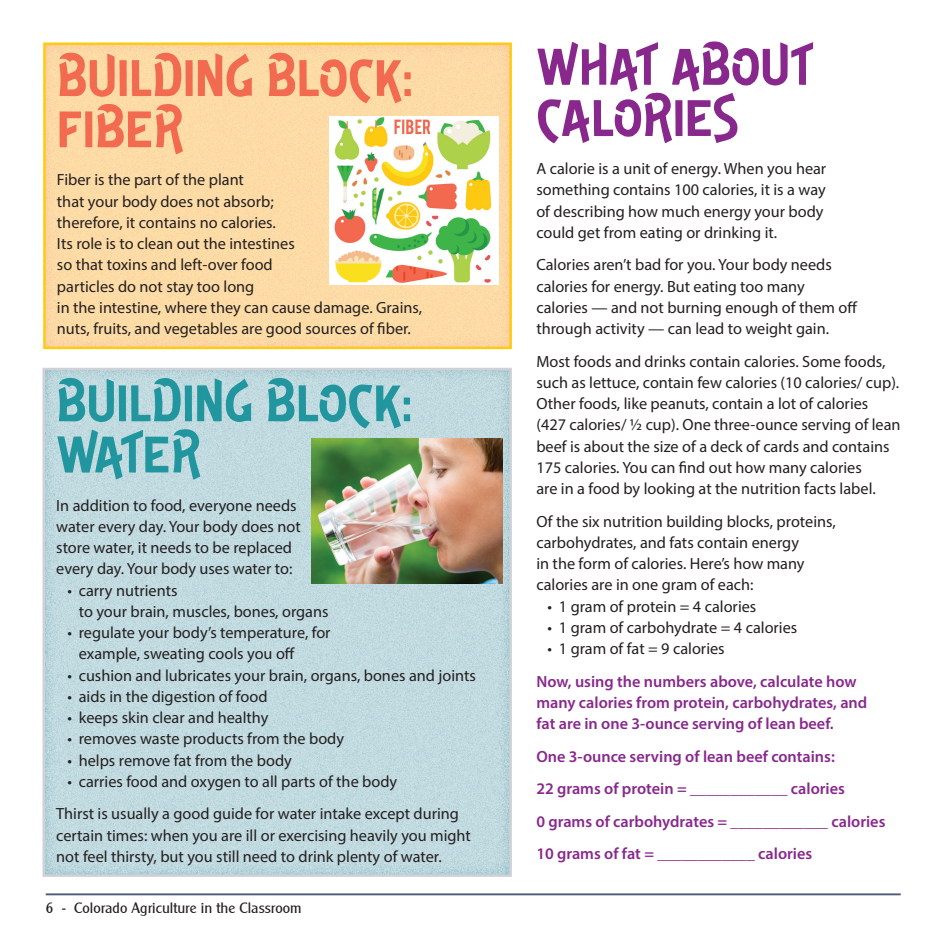
<style>
.page{position:relative;width:945px;height:945px;background:#fff}
.page>*{position:absolute;margin:0;border:0;box-sizing:border-box;transform-origin:0 0}
.Body_copy-CFA{font:51.25px/51.2px "De Little Chromatic";color:#21969f}
.Body_copy-CFA-2{font:51.25px/51.2px "De Little Chromatic";color:#f26a4f}
.Body_copy-CFA-3{font:51.25px/51.2px "De Little Chromatic";color:#88288d}
.Body_copy-CFA-4{font:16.25px/21.2px "Myriad Pro";color:#231f20}
.t1{font:600 16.25px/21.2px "Myriad Pro";color:#88288d}
.t2{font:15px "Clearly Gothic";color:#231f20}
</style>
<div class="page">
<hr style="left:46px;top:893px;width:855px;height:2px;background:#4b5973">
<svg style="left:42px;top:367px;width:470px;height:510px;background:#c0d9de"></svg>
<svg style="left:43px;top:42px;width:469px;height:308px;background:#fcdaa0"></svg>
<img style="left:329px;top:116px;width:169px;height:169px">
<img style="left:311px;top:439px;width:192px;height:144px">
<p class="Body_copy-CFA-2" style="left:57px;top:52px;width:358px">BUILDING BLOCK:<br>FIBER</p>
<p class="Body_copy-CFA-4" style="left:57px;top:169px;width:367px">Fiber is the part of the plant<br>that your body does not absorb;<br>therefore, it contains no calories.<br>Its role is to clean out the intestines<br>so that toxins and left-over food<br>particles do not stay too long<br>in the intestine, where they can cause damage. Grains, nuts, fruits, and vegetables are good sources of fiber.</p>
<p class="Body_copy-CFA" style="left:56px;top:378px;width:358px">BUILDING BLOCK:<br>WATER</p>
<p class="Body_copy-CFA-4" style="left:56px;top:494px;width:246px">In addition to food, everyone needs water every day. Your body does not store water, it needs to be replaced every day. Your body uses water to:</p>
<p class="Body_copy-CFA-4" style="left:79px;top:579px;width:251px;text-indent:-11px">• carry nutrients<br>to your brain, muscles, bones, organs</p>
<p class="Body_copy-CFA-4" style="left:79px;top:622px;width:253px;text-indent:-11px">• regulate your body’s temperature, for example, sweating cools you off</p>
<p class="Body_copy-CFA-4" style="left:68px;top:664px;width:410px">• cushion and lubricates your brain, organs, bones and joints</p>
<p class="Body_copy-CFA-4" style="left:68px;top:686px;width:202px">• aids in the digestion of food</p>
<p class="Body_copy-CFA-4" style="left:68px;top:707px;width:202px">• keeps skin clear and healthy</p>
<p class="Body_copy-CFA-4" style="left:68px;top:728px;width:278px">• removes waste products from the body</p>
<p class="Body_copy-CFA-4" style="left:68px;top:749px;width:226px">• helps remove fat from the body</p>
<p class="Body_copy-CFA-4" style="left:68px;top:771px;width:331px">• carries food and oxygen to all parts of the body</p>
<p class="Body_copy-CFA-4" style="left:56px;top:803px;width:416px">Thirst is usually a good guide for water intake except during certain times: when you are ill or exercising heavily you might not feel thirsty, but you still need to drink plenty of water.</p>
<p class="t2" style="left:46px;top:899px;width:257px">6 - Colorado Agriculture in the Classroom</p>
<p class="Body_copy-CFA-3" style="left:536px;top:41px;width:279px">WHAT ABOUT<br>CALORIES</p>
<p class="Body_copy-CFA-4" style="left:536px;top:158px;width:291px">A calorie is a unit of energy. When you hear something contains 100 calories, it is a way of describing how much energy your body could get from eating or drinking it.</p>
<p class="Body_copy-CFA-4" style="left:536px;top:254px;width:323px">Calories aren’t bad for you. Your body needs calories for energy. But eating too many calories — and not burning enough of them off through activity — can lead to weight gain.</p>
<p class="Body_copy-CFA-4" style="left:536px;top:350px;width:366px">Most foods and drinks contain calories. Some foods, such as lettuce, contain few calories (10 calories/ cup).<br>Other foods, like peanuts, contain a lot of calories (427 calories/ ½ cup). One three-ounce serving of lean beef is about the size of a deck of cards and contains 175 calories. You can find out how many calories<br>are in a food by looking at the nutrition facts label.</p>
<p class="Body_copy-CFA-4" style="left:536px;top:510px;width:301px">Of the six nutrition building blocks, proteins, carbohydrates, and fats contain energy<br>in the form of calories. Here’s how many calories are in one gram of each:</p>
<p class="Body_copy-CFA-4" style="left:548px;top:595px;width:210px">• 1 gram of protein = 4 calories</p>
<p class="Body_copy-CFA-4" style="left:548px;top:617px;width:251px">• 1 gram of carbohydrate = 4 calories</p>
<p class="Body_copy-CFA-4" style="left:548px;top:638px;width:179px">• 1 gram of fat = 9 calories</p>
<p class="t1" style="left:536px;top:670px;width:332px">Now, using the numbers above, calculate how many calories from protein, carbohydrates, and fat are in one 3-ounce serving of lean beef.</p>
<p class="t1" style="left:536px;top:745px;width:300px">One 3-ounce serving of lean beef contains:</p>
<p class="t1" style="left:536px;top:778px;width:310px">22 grams of protein = ____________ calories</p>
<p class="t1" style="left:536px;top:810px;width:351px">0 grams of carbohydrates = ____________ calories</p>
<p class="t1" style="left:536px;top:843px;width:277px">10 grams of fat = ____________ calories</p>
</div>
